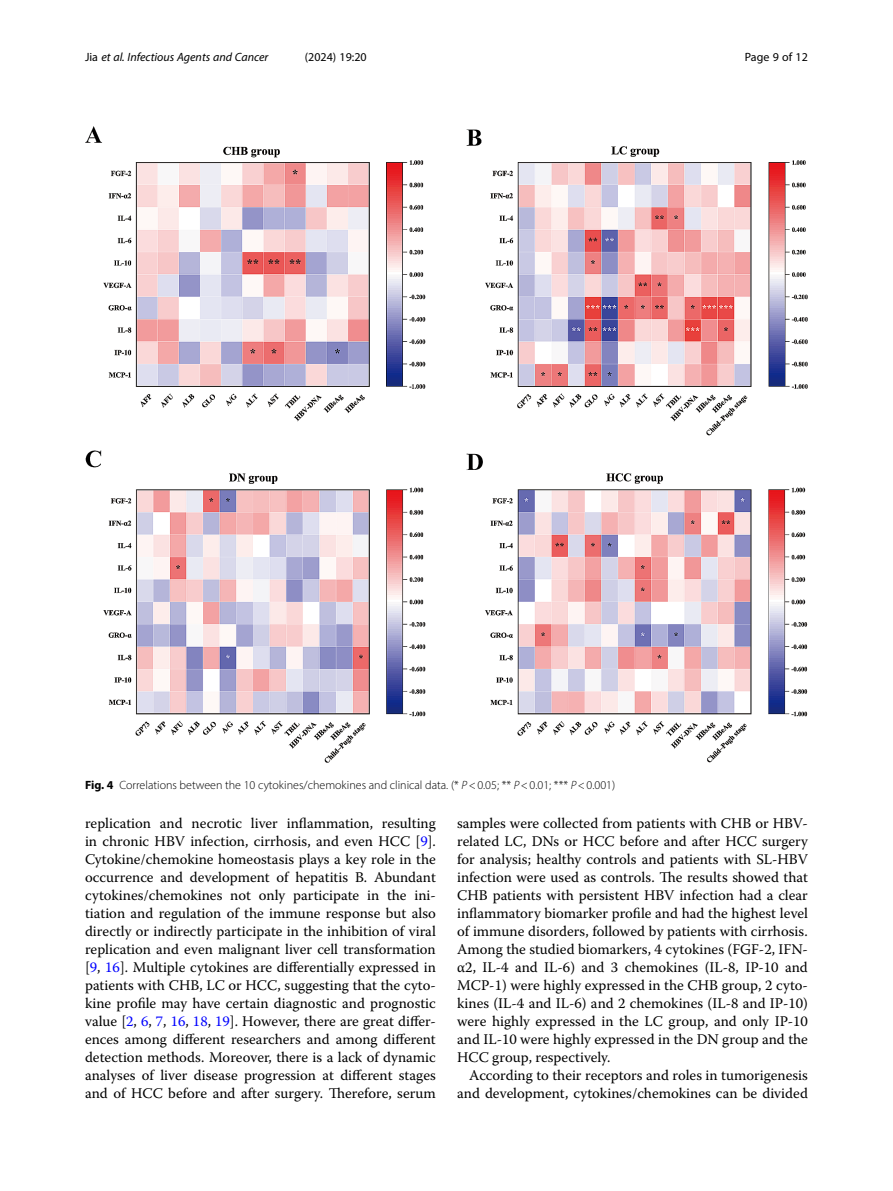
<style>
.page{position:relative;width:893px;height:1191px;background:#fff}
.page>*{position:absolute;margin:0;border:0;box-sizing:border-box;transform-origin:0 0}
.Body_Text_Indent{font:14.7px/18px "Warnock Pro";color:#000;text-align:justify}
.Figure_Caption{font:300 12px "Myriad Pro";color:#000}
.t1{font:italic 12px "Myriad Pro";color:#000}
.t2{font:12px "Myriad Pro";color:#000}
.s1{font-style:normal}
.s2{font-weight:700}
.s3{font-style:italic}
.s4{color:#00f}
</style>
<div class="page">
<img style="left:85px;top:126px;width:723px;height:636px">
<p class="t1" style="left:85px;top:50px;width:185px"><span class="s1">Jia</span> et al. Infectious Agents and Cancer</p>
<p class="t2" style="left:305px;top:50px;width:63px">(2024) 19:20</p>
<p class="t2" style="left:745px;top:50px;width:65px">Page 9 of 12</p>
<p class="Figure_Caption" style="left:85px;top:778px;width:532px"><span class="s2">Fig. 4</span> Correlations between the 10 cytokines/chemokines and clinical data. (* <span class="s3">P</span>&lt;0.05; ** <span class="s3">P</span>&lt;0.01; *** <span class="s3">P</span>&lt;0.001)</p>
<p class="Body_Text_Indent" style="left:85px;top:814px;width:352px">replication and necrotic liver inflammation, resulting in chronic HBV infection, cirrhosis, and even HCC [<span class="s4">9</span>].<br>Cytokine/chemokine homeostasis plays a key role in the occurrence and development of hepatitis B. Abundant cytokines/chemokines not only participate in the ini&shy;tiation and regulation of the immune response but also directly or indirectly participate in the inhibition of viral replication and even malignant liver cell transformation [<span class="s4">9</span>, <span class="s4">16</span>]. Multiple cytokines are differentially expressed in patients with CHB, LC or HCC, suggesting that the cyto&shy;kine profile may have certain diagnostic and prognostic value [<span class="s4">2</span>, <span class="s4">6</span>, <span class="s4">7</span>, <span class="s4">16</span>, <span class="s4">18</span>, <span class="s4">19</span>]. However, there are great differ&shy;ences among different researchers and among different detection methods. Moreover, there is a lack of dynamic analyses of liver disease progression at different stages and of HCC before and after surgery. Therefore, serum</p>
<p class="Body_Text_Indent" style="left:457px;top:814px;width:352px">samples were collected from patients with CHB or HBV&shy;related LC, DNs or HCC before and after HCC surgery for analysis; healthy controls and patients with SL-HBV infection were used as controls. The results showed that CHB patients with persistent HBV infection had a clear inflammatory biomarker profile and had the highest level of immune disorders, followed by patients with cirrhosis.<br>Among the studied biomarkers, 4 cytokines (FGF-2, IFN&shy;α2, IL-4 and IL-6) and 3 chemokines (IL-8, IP-10 and MCP-1) were highly expressed in the CHB group, 2 cyto&shy;kines (IL-4 and IL-6) and 2 chemokines (IL-8 and IP-10) were highly expressed in the LC group, and only IP-10 and IL-10 were highly expressed in the DN group and the HCC group, respectively.</p>
<p class="Body_Text_Indent" style="left:457px;top:1066px;width:352px;text-align:right">According to their receptors and roles in tumorigenesis and development, cytokines/chemokines can be divided</p>
</div>
